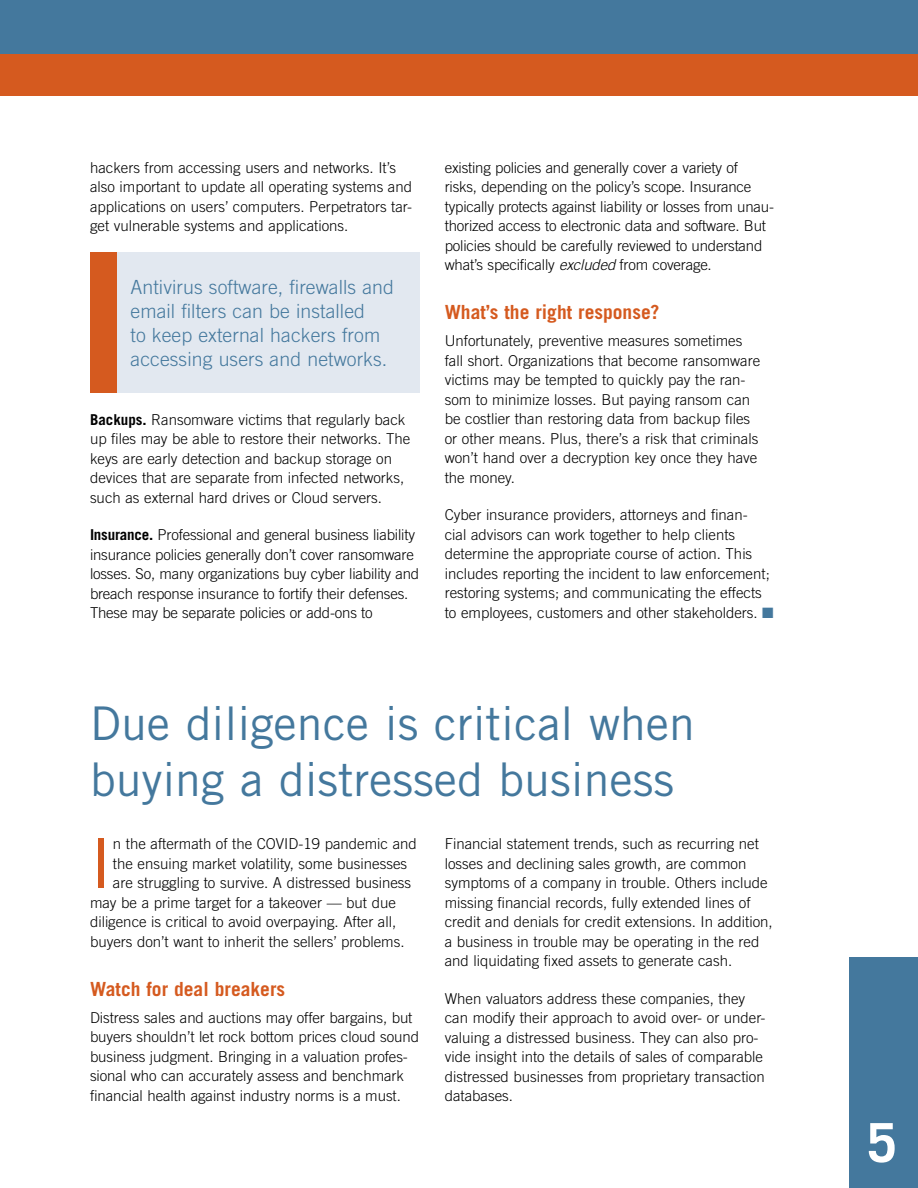
<style>
.page{position:relative;width:918px;height:1188px;background:#fff}
.page>*{position:absolute;margin:0;border:0;box-sizing:border-box;transform-origin:0 0}
.t1{font:69px "Trade Gothic LT Std";color:#d55a1f}
.t2{font:700 54px "Trade Gothic LT Std";color:#fff}
.t3{font:46.5px/55.8px "Trade Gothic LT Std";color:#44789d}
.t4{font:300 19.5px/24px "Trade Gothic LT Std";letter-spacing:.005em;color:#44789d}
.t5{font:700 19.5px "Trade Gothic LT Std";color:#d55a1f}
.t6{font:300 15px/19.5px "Trade Gothic LT Std";color:#000}
.s1{font-weight:700}
.s2{font-style:italic}
.s3{color:#44789d}
</style>
<div class="page">
<div style="left:849px;top:958px;width:69px;height:230px;background:#44789d"></div>
<div style="left:0;top:0;width:918px;height:56px;background:#44789d"></div>
<div style="left:0;top:54px;width:918px;height:41px;background:#d55a1f"></div>
<div style="left:90px;top:252px;width:329px;height:141px;background:#e2e8f0"></div>
<div style="left:90px;top:252px;width:27px;height:141px;background:#d55a1f"></div>
<p class="t6" style="left:90px;top:158px;width:324px">hackers from accessing users and networks. It’s also important to update all operating systems and applications on users’ computers. Perpetrators tar&shy;get vulnerable systems and applications.</p>
<h3 class="t4" style="left:130px;top:274px;width:265px">Antivirus software, firewalls and email filters can be installed<br>to keep external hackers from accessing users and networks.</h3>
<p class="t6" style="left:90px;top:410px;width:322px"><span class="s1">Backups.</span> Ransomware victims that regularly back up files may be able to restore their networks. The keys are early detection and backup storage on devices that are separate from infected networks, such as external hard drives or Cloud servers.</p>
<p class="t6" style="left:90px;top:525px;width:331px"><span class="s1">Insurance.</span> Professional and general business liability insurance policies generally don’t cover ransomware losses. So, many organizations buy cyber liability and breach response insurance to fortify their defenses.<br>These may be separate policies or add-ons to</p>
<p class="t6" style="left:445px;top:158px;width:331px">existing policies and generally cover a variety of risks, depending on the policy’s scope. Insurance typically protects against liability or losses from unau&shy;thorized access to electronic data and software. But policies should be carefully reviewed to understand what’s specifically <span class="s2">excluded</span> from coverage.</p>
<h3 class="t5" style="left:445px;top:300px;width:216px">What’s the right response?</h3>
<p class="t6" style="left:445px;top:331px;width:317px">Unfortunately, preventive measures sometimes fall short. Organizations that become ransomware victims may be tempted to quickly pay the ran&shy;som to minimize losses. But paying ransom can be costlier than restoring data from backup files or other means. Plus, there’s a risk that criminals won’t hand over a decryption key once they have the money.</p>
<p class="t6" style="left:445px;top:505px;width:330px">Cyber insurance providers, attorneys and finan-<br>cial advisors can work together to help clients determine the appropriate course of action. This includes reporting the incident to law enforcement; restoring systems; and communicating the effects to employees, customers and other stakeholders. <span class="s3">■</span></p>
<h3 class="t3" style="left:90px;top:695px;width:607px">Due diligence is critical when buying a distressed business</h3>
<h1 class="t1" style="left:90px;top:822px;width:24px">I</h1>
<p class="t6" style="left:113px;top:834px;width:305px">n the aftermath of the COVID-19 pandemic and</p>
<p class="t6" style="left:113px;top:854px;width:296px">the ensuing market volatility, some businesses</p>
<p class="t6" style="left:113px;top:873px;width:300px">are struggling to survive. A distressed business</p>
<p class="t6" style="left:90px;top:893px;width:307px">may be a prime target for a takeover — but due</p>
<p class="t6" style="left:90px;top:912px;width:308px">diligence is critical to avoid overpaying. After all,</p>
<p class="t6" style="left:90px;top:932px;width:316px">buyers don’t want to inherit the sellers’ problems.</p>
<h3 class="t5" style="left:90px;top:977px;width:197px">Watch for deal breakers</h3>
<p class="t6" style="left:90px;top:1007px;width:331px">Distress sales and auctions may offer bargains, but buyers shouldn’t let rock bottom prices cloud sound business judgment. Bringing in a valuation profes&shy;sional who can accurately assess and benchmark financial health against industry norms is a must.</p>
<p class="t6" style="left:445px;top:834px;width:330px">Financial statement trends, such as recurring net losses and declining sales growth, are common symptoms of a company in trouble. Others include missing financial records, fully extended lines of credit and denials for credit extensions. In addition, a business in trouble may be operating in the red and liquidating fixed assets to generate cash.</p>
<p class="t6" style="left:445px;top:989px;width:322px">When valuators address these companies, they can modify their approach to avoid over- or under&shy;valuing a distressed business. They can also pro&shy;vide insight into the details of sales of comparable distressed businesses from proprietary transaction databases.</p>
<h2 class="t2" style="left:867px;top:1110px;width:32px">5</h2>
</div>
